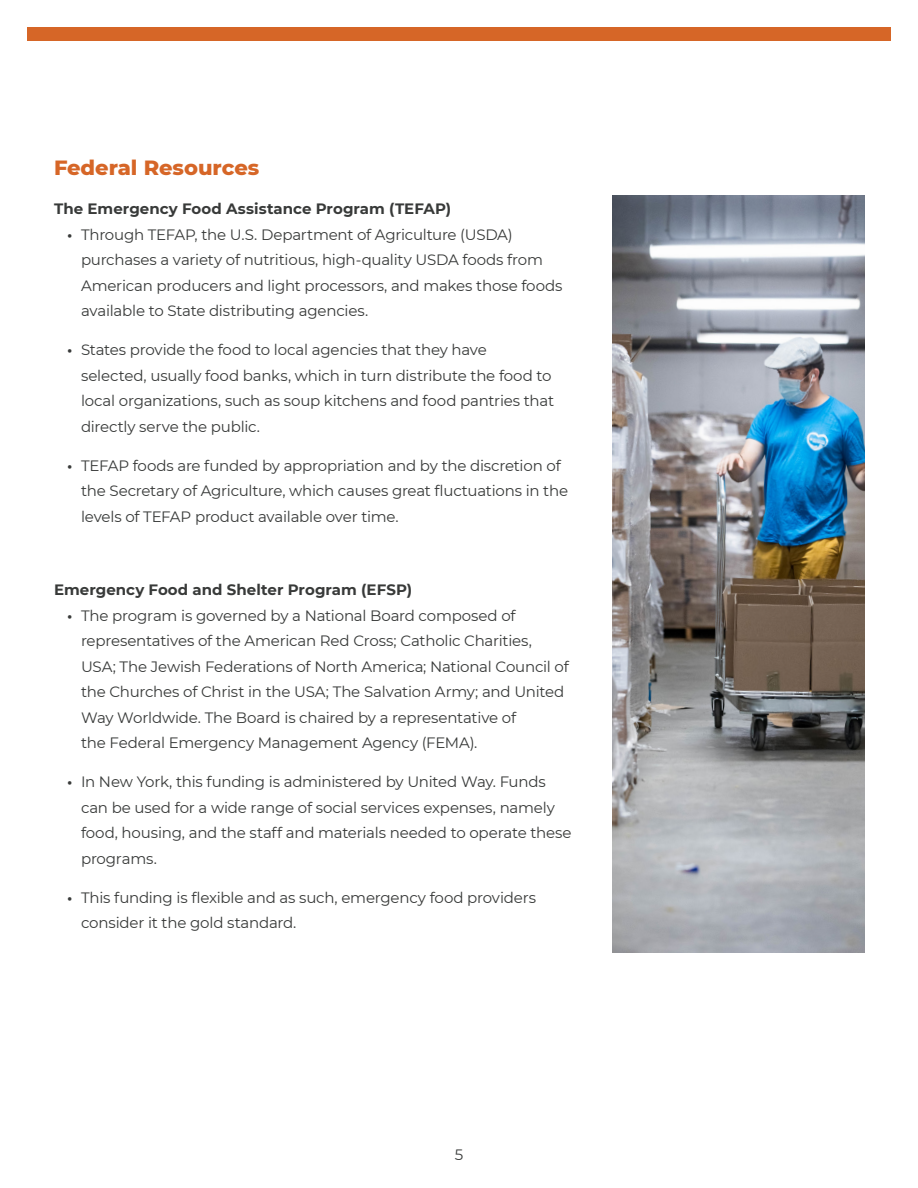
<style>
.page{position:relative;width:918px;height:1188px;background:#fff}
.page>*{position:absolute;margin:0;border:0;box-sizing:border-box;transform-origin:0 0}
.t1{font:800 21px "Montserrat";color:#d66627}
.t2{font:15px/25.5px "Montserrat";letter-spacing:-.015em;color:#383a39}
.Glossary_Title{font:700 15px "Montserrat";color:#383a39}
.s1{font-weight:600}
</style>
<div class="page">
<img style="left:612px;top:196px;width:253px;height:757px">
<div style="left:27px;top:27px;width:864px;height:13px;background:#d66627"></div>
<p class="t1" style="left:54px;top:152px;width:207px">Federal Resources</p>
<p class="Glossary_Title" style="left:54px;top:198px;width:399px">The Emergency Food Assistance Program (TEFAP)</p>
<p class="t2" style="left:81px;top:221px;width:483px;text-indent:-14px"><span class="s1">∙</span> Through TEFAP, the U.S. Department of Agriculture (USDA) purchases a variety of nutritious, high-quality USDA foods from American producers and light processors, and makes those foods available to State distributing agencies.</p>
<p class="t2" style="left:81px;top:337px;width:475px;text-indent:-14px"><span class="s1">∙</span> States provide the food to local agencies that they have selected, usually food banks, which in turn distribute the food to local organizations, such as soup kitchens and food pantries that directly serve the public.</p>
<p class="t2" style="left:81px;top:452px;width:489px;text-indent:-14px"><span class="s1">∙</span> TEFAP foods are funded by appropriation and by the discretion of the Secretary of Agriculture, which causes great fluctuations in the levels of TEFAP product available over time.</p>
<p class="Glossary_Title" style="left:54px;top:579px;width:360px">Emergency Food and Shelter Program (EFSP)</p>
<p class="t2" style="left:81px;top:602px;width:489px;text-indent:-14px"><span class="s1">∙</span> The program is governed by a National Board composed of representatives of the American Red Cross; Catholic Charities, USA; The Jewish Federations of North America; National Council of the Churches of Christ in the USA; The Salvation Army; and United Way Worldwide. The Board is chaired by a representative of<br>the Federal Emergency Management Agency (FEMA).</p>
<p class="t2" style="left:81px;top:769px;width:492px;text-indent:-14px"><span class="s1">∙</span> In New York, this funding is administered by United Way. Funds can be used for a wide range of social services expenses, namely food, housing, and the staff and materials needed to operate these programs.</p>
<p class="t2" style="left:81px;top:884px;width:457px;text-indent:-14px"><span class="s1">∙</span> This funding is flexible and as such, emergency food providers consider it the gold standard.</p>
<p class="t2" style="left:455px;top:1141px;width:10px">5</p>
</div>
